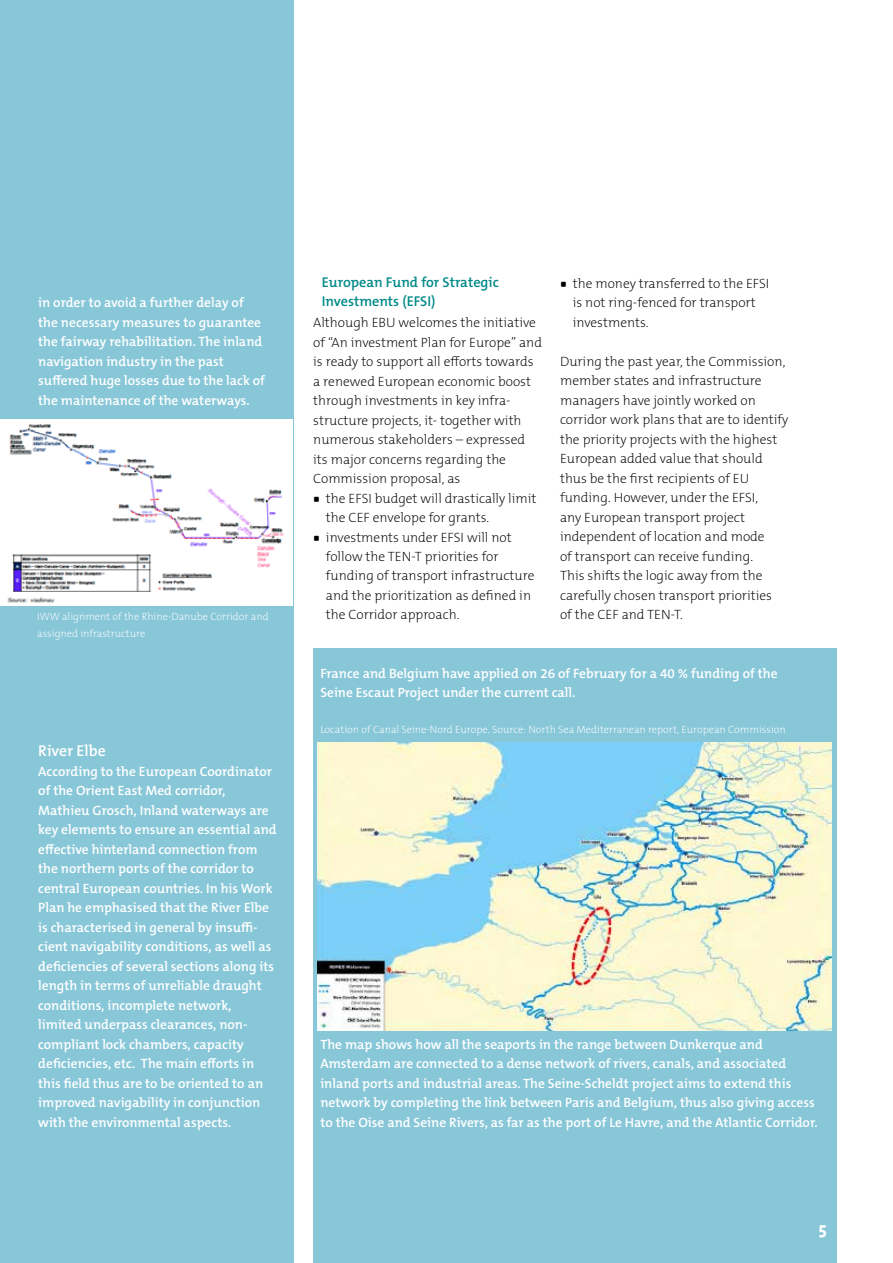
<style>
.page{position:relative;width:893px;height:1263px;background:#fff}
.page>*{position:absolute;margin:0;border:0;box-sizing:border-box;transform-origin:0 0}
.t1{font:700 18px "Vista Sans OT";color:#fff}
.t2{font:600 15.75px "The Mix B W6";color:#fff}
.t3{font:600 14.25px/19.5px "The Mix B W6";color:#008a89}
.t4{font:600 13.5px/19.5px "The Mix B W6";color:#fff}
.t5{font:200 13.5px/19.5px "The Mix B W2";color:#000}
.t6{font:200 10.5px/16.5px "The Mix B W2";color:#fff}
.s1{font-family:"Vista Sans OT";font-weight:700}
</style>
<div class="page">
<div style="left:0;top:0;width:293px;height:1263px;background:#88c7d8"></div>
<img style="left:0;top:419px;width:293px;height:186px">
<div style="left:313px;top:648px;width:523px;height:615px;background:#88c7d8"></div>
<img style="left:317px;top:742px;width:514px;height:288px">
<p class="t4" style="left:38px;top:293px;width:228px">in order to avoid a further delay of the necessary measures to guarantee the fairway rehabilitation. The inland navigation industry in the past suffered huge losses due to the lack of the maintenance of the waterways.</p>
<p class="t6" style="left:37px;top:608px;width:233px">IWW alignment of the Rhine-Danube Corridor and assigned infrastructure</p>
<p class="t2" style="left:38px;top:741px;width:69px">River Elbe</p>
<p class="t4" style="left:38px;top:761px;width:240px">According to the European Coordinator of the Orient East Med corridor, Mathieu Grosch, Inland waterways are key elements to ensure an essential and effective hinterland connection from the northern ports of the corridor to central European countries. In his Work Plan he emphasised that the River Elbe is characterised in general by insuffi&shy;cient navigability conditions, as well as deficiencies of several sections along its length in terms of unreliable draught conditions, incomplete network, limited underpass clearances, non&shy;compliant lock chambers, capacity deficiencies, etc. The main efforts in this field thus are to be oriented to an improved navigability in conjunction with the environmental aspects.</p>
<p class="t3" style="left:322px;top:272px;width:179px">European Fund for Strategic<br>Investments (EFSI)</p>
<p class="t5" style="left:313px;top:313px;width:224px">Although EBU welcomes the initiative</p>
<p class="t5" style="left:313px;top:332px;width:230px">of “An investment Plan for Europe” and</p>
<p class="t5" style="left:313px;top:352px;width:222px">is ready to support all efforts towards</p>
<p class="t5" style="left:313px;top:371px;width:219px">a renewed European economic boost</p>
<p class="t5" style="left:313px;top:391px;width:199px">through investments in key infra-</p>
<p class="t5" style="left:313px;top:410px;width:210px">structure projects, it- together with</p>
<p class="t5" style="left:313px;top:430px;width:213px">numerous stakeholders – expressed</p>
<p class="t5" style="left:313px;top:449px;width:194px">its major concerns regarding the</p>
<p class="t5" style="left:313px;top:469px;width:149px">Commission proposal, as</p>
<p class="t5" style="left:313px;top:488px;width:225px"><span class="s1">N</span> the EFSI budget will drastically limit</p>
<p class="t5" style="left:326px;top:508px;width:165px">the CEF envelope for grants.</p>
<p class="t5" style="left:313px;top:527px;width:200px"><span class="s1">N</span> investments under EFSI will not</p>
<p class="t5" style="left:326px;top:547px;width:174px">follow the TEN-T priorities for</p>
<p class="t5" style="left:326px;top:566px;width:210px">funding of transport infrastructure</p>
<p class="t5" style="left:326px;top:586px;width:207px">and the prioritization as defined in</p>
<p class="t5" style="left:326px;top:605px;width:135px">the Corridor approach.</p>
<p class="t5" style="left:573px;top:274px;width:198px;text-indent:-13px"><span class="s1">N</span> the money transferred to the EFSI is not ring-fenced for transport investments.</p>
<p class="t5" style="left:560px;top:352px;width:230px">During the past year, the Commission, member states and infrastructure managers have jointly worked on corridor work plans that are to identify the priority projects with the highest European added value that should thus be the first recipients of EU funding. However, under the EFSI,<br>any European transport project independent of location and mode<br>of transport can receive funding.<br>This shifts the logic away from the carefully chosen transport priorities<br>of the CEF and TEN-T.</p>
<p class="t4" style="left:320px;top:664px;width:459px">France and Belgium have applied on 26 of February for a 40 % funding of the<br>Seine Escaut Project under the current call.</p>
<p class="t6" style="left:320px;top:721px;width:467px">Location of Canal Seine-Nord Europe. Source: North Sea Mediterranean report, European Commission</p>
<p class="t4" style="left:320px;top:1034px;width:499px">The map shows how all the seaports in the range between Dunkerque and Amsterdam are connected to a dense network of rivers, canals, and associated inland ports and industrial areas. The Seine-Scheldt project aims to extend this network by completing the link between Paris and Belgium, thus also giving access to the Oise and Seine Rivers, as far as the port of Le Havre, and the Atlantic Corridor.</p>
<h1 class="t1" style="left:818px;top:1219px;width:10px">5</h1>
</div>
